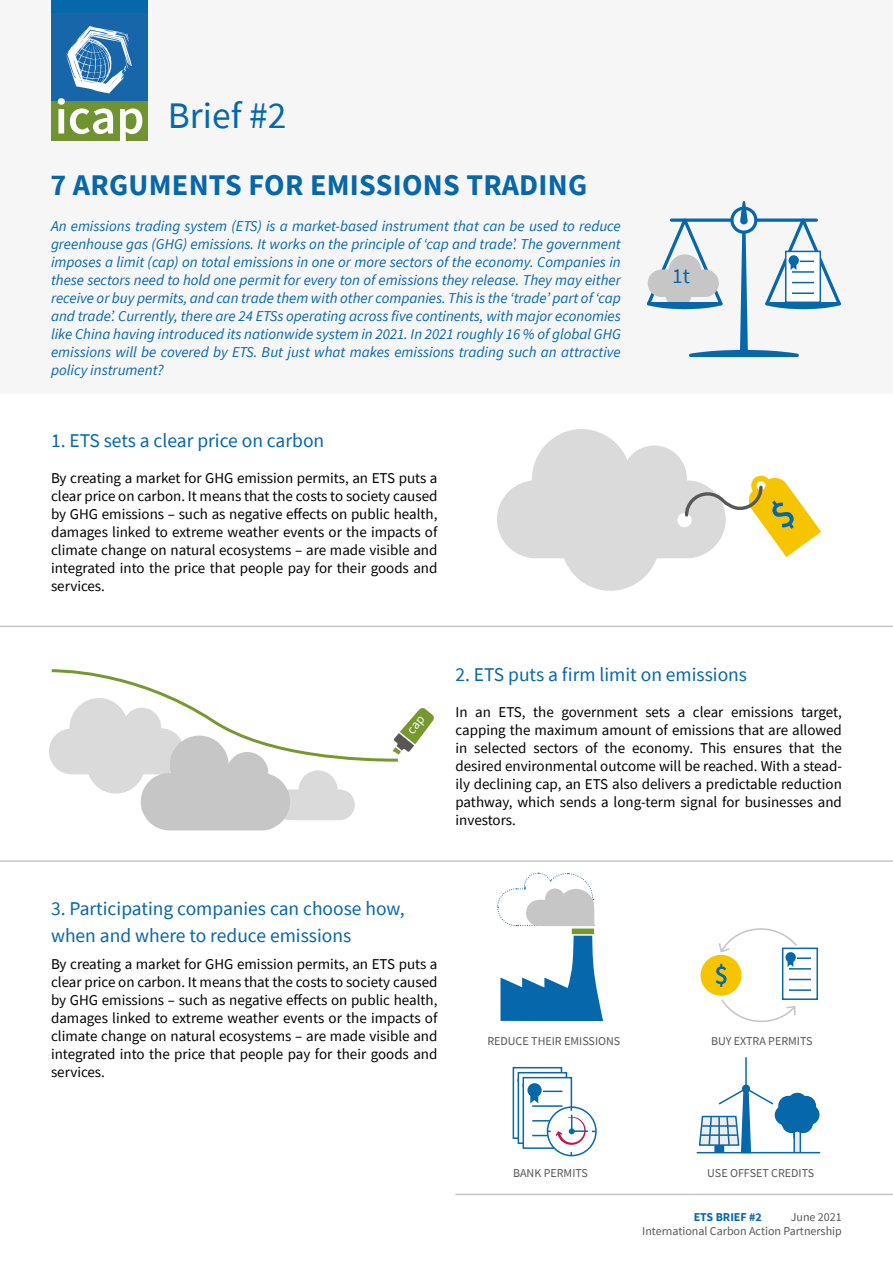
<style>
.page{position:relative;width:893px;height:1263px;background:#fff}
.page>*{position:absolute;margin:0;border:0;box-sizing:border-box;transform-origin:0 0}
.t1{font:37.5px "Source Sans Pro";color:#0667ab}
.t2{font:700 30px "Source Sans Pro";letter-spacing:.01em;color:#0667ab}
.t3{font:21.45px "Source Sans Pro";color:#0667ab}
.t4{font:19.5px/27px "Source Sans Pro";color:#0667ab}
.t5{font:15px/18px "Source Sans Pro";color:#000;text-align:justify}
.t6{font:italic 15px/18px "Source Sans Pro";color:#0667ab;text-align:justify}
.t7{font:12px/14.2px "Source Sans Pro";color:#575756;text-align:right}
.t8{font:700 12px "Source Sans Pro";color:#0667ab}
</style>
<div class="page">
<div style="left:275px;top:789px;width:80px;height:31px;background:#dadada;border-radius:15px"></div>
<div style="left:298px;top:770px;width:40px;height:39px;background:#dadada;border-radius:50%"></div>
<div style="left:0;top:0;width:893px;height:393px;background:#f6f6f6"></div>
<div style="left:51px;top:13px;width:96px;height:88px;background:#1666a9"></div>
<div style="left:51px;top:101px;width:96px;height:40px;background:#709231"></div>
<svg style="left:58px;top:26px;width:84px;height:115px"></svg>
<div style="left:51px;top:0;width:96px;height:13px;background:#0667ab"></div>
<svg style="left:647px;top:201px;width:194px;height:156px"></svg>
<svg style="left:517px;top:1071px;width:42px;height:65px"></svg>
<div style="left:513px;top:1067px;width:49px;height:72px;border:2px solid #0667ab"></div>
<svg style="left:521px;top:1075px;width:43px;height:6px"></svg>
<div style="left:518px;top:1072px;width:49px;height:72px;border:2px solid #0667ab"></div>
<div style="left:523px;top:1078px;width:48px;height:70px;background:#fff"></div>
<div style="left:523px;top:1077px;width:49px;height:72px;border:2px solid #0667ab"></div>
<div style="left:49px;top:728px;width:135px;height:46px;background:#dadada;border-radius:23px"></div>
<div style="left:87px;top:733px;width:58px;height:61px;background:#dadada;border-radius:50%"></div>
<div style="left:532px;top:429px;width:99px;height:102px;background:#dadada;border-radius:50%"></div>
<div style="left:622px;top:445px;width:65px;height:67px;background:#dadada;border-radius:50%"></div>
<div style="left:497px;top:480px;width:229px;height:78px;background:#dadada;border-radius:39px"></div>
<div style="left:561px;top:489px;width:99px;height:102px;background:#dadada;border-radius:50%"></div>
<div style="left:677px;top:513px;width:15px;height:14px;background:#fff;border-radius:50%"></div>
<svg style="left:684px;top:474px;width:137px;height:83px"></svg>
<hr style="left:0;top:626px;width:893px;height:1px;background:#c6c6c6">
<hr style="left:0;top:860px;width:893px;height:2px;background:#c6c6c6">
<hr style="left:455px;top:1194px;width:438px;height:1px;background:#c6c6c6">
<div style="left:141px;top:773px;width:149px;height:57px;background:#c6c6c6;border-radius:29px"></div>
<div style="left:227px;top:752px;width:41px;height:42px;background:#c6c6c6;border-radius:50%"></div>
<div style="left:170px;top:736px;width:59px;height:58px;background:#c6c6c6;border-radius:50%"></div>
<div style="left:547px;top:1107px;width:49px;height:48px;background:#fff;border-radius:50%"></div>
<div style="left:547px;top:1106px;width:50px;height:50px;border:2px solid #0667ab;border-radius:50%"></div>
<svg style="left:520px;top:1081px;width:75px;height:64px"></svg>
<hr style="left:697px;top:1152px;width:123px;height:1px;background:#0667ab">
<hr style="left:745px;top:1058px;width:2px;height:30px;background:#0667ab">
<div style="left:742px;top:1084px;width:8px;height:9px;border:2px solid #0667ab;border-radius:50%"></div>
<svg style="left:698px;top:1086px;width:122px;height:68px"></svg>
<div style="left:782px;top:947px;width:36px;height:53px;border:2px solid #0667ab"></div>
<hr style="left:789px;top:989px;width:22px;height:2px;background:#0667ab">
<div style="left:701px;top:955px;width:40px;height:41px;background:#f6c500;border-radius:50%"></div>
<svg style="left:715px;top:928px;width:96px;height:59px"></svg>
<svg style="left:721px;top:997px;width:76px;height:25px"></svg>
<svg style="left:497px;top:872px;width:106px;height:149px"></svg>
<div style="left:571px;top:928px;width:24px;height:7px;background:#76992f"></div>
<div style="left:570px;top:927px;width:26px;height:9px;border:2px solid #fff"></div>
<svg style="left:49px;top:669px;width:385px;height:94px"></svg>
<h1 class="t1" style="left:168px;top:100px;width:120px">Brief #2</h1>
<h2 class="t2" style="left:50px;top:173px;width:538px">7 ARGUMENTS FOR EMISSIONS TRADING</h2>
<p class="t6" style="left:51px;top:218px;width:571px">An emissions trading system (ETS) is a market-based instrument that can be used to reduce greenhouse gas (GHG) emissions. It works on the principle of ‘cap and trade’. The government imposes a limit (cap) on total emissions in one or more sectors of the economy. Companies in these sectors need to hold one permit for every ton of emissions they release. They may either receive or buy permits, and can trade them with other companies. This is the ‘trade’ part of ‘cap and trade’. Currently, there are 24 ETSs operating across five continents, with major economies like China having introduced its nationwide system in 2021. In 2021 roughly 16 % of global GHG emissions will be covered by ETS. But just what makes emissions trading such an attractive policy instrument?</p>
<h3 class="t4" style="left:51px;top:429px;width:275px">1. ETS sets a clear price on carbon</h3>
<p class="t5" style="left:51px;top:470px;width:388px">By creating a market for GHG emission permits, an ETS puts a clear price on carbon. It means that the costs to society caused by GHG emissions – such as negative effects on public health, damages linked to extreme weather events or the impacts of climate change on natural ecosystems – are made visible and integrated into the price that people pay for their goods and services.</p>
<h3 class="t3" style="left:672px;top:268px;width:19px">1t</h3>
<h3 class="t4" style="left:455px;top:661px;width:293px">2. ETS puts a firm limit on emissions</h3>
<p class="t5" style="left:455px;top:704px;width:388px">In an ETS, the government sets a clear emissions target, capping the maximum amount of emissions that are allowed in selected sectors of the economy. This ensures that the desired environmental outcome will be reached. With a stead&shy;ily declining cap, an ETS also delivers a predictable reduction pathway, which sends a long-term signal for businesses and investors.</p>
<h3 class="t4" style="left:51px;top:895px;width:355px">3. Participating companies can choose how, when and where to reduce emissions</h3>
<p class="t5" style="left:51px;top:956px;width:388px">By creating a market for GHG emission permits, an ETS puts a clear price on carbon. It means that the costs to society caused by GHG emissions – such as negative effects on public health, damages linked to extreme weather events or the impacts of climate change on natural ecosystems – are made visible and integrated into the price that people pay for their goods and services.</p>
<p class="t7" style="left:487px;top:1033px;width:134px">REDUCE THEIR EMISSIONS</p>
<p class="t7" style="left:711px;top:1033px;width:103px">BUY EXTRA PERMITS</p>
<p class="t7" style="left:513px;top:1165px;width:76px">BANK PERMITS</p>
<p class="t7" style="left:707px;top:1165px;width:108px">USE OFFSET CREDITS</p>
<p class="t8" style="left:694px;top:1212px;width:70px">ETS BRIEF #2</p>
<p class="t7" style="left:642px;top:1210px;width:201px">June 2021<br>International Carbon Action Partnership</p>
</div>
